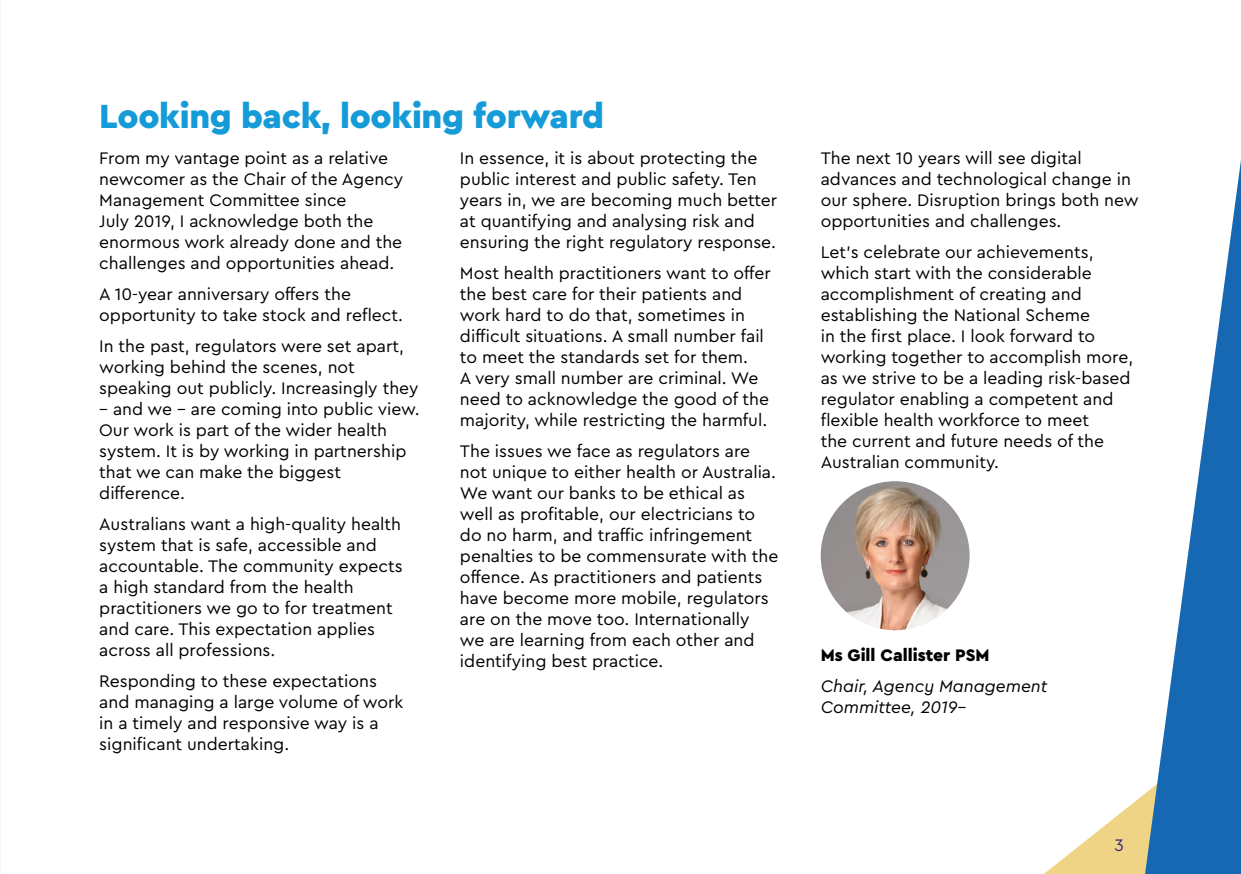
<style>
.page{position:relative;width:1241px;height:874px;background:#fff}
.page>*{position:absolute;margin:0;border:0;box-sizing:border-box;transform-origin:0 0}
.t1{font:900 35px "Cera Pro";letter-spacing:-.01em;color:#159bd7}
.t2{font:17.5px/21px "Cera Pro";color:#000}
.t3{font:italic 17.5px/21px "Cera Pro";color:#000}
.t4{font:900 17.5px "Cera Pro";color:#000}
.t5{font:17.5px "Cera Pro";color:#3a2d7a}
</style>
<div class="page">
<img style="left:820px;top:481px;width:149px;height:149px;border-radius:74px">
<svg style="left:1045px;top:794px;width:99px;height:79px"></svg>
<svg style="left:1144px;top:168px;width:96px;height:705px"></svg>
<h1 class="t1" style="left:99px;top:92px;width:506px">Looking back, looking forward</h1>
<p class="t2" style="left:99px;top:146px;width:305px">From my vantage point as a relative newcomer as the Chair of the Agency Management Committee since<br>July 2019, I acknowledge both the enormous work already done and the challenges and opportunities ahead.</p>
<p class="t2" style="left:99px;top:282px;width:305px">A 10-year anniversary offers the opportunity to take stock and reflect.</p>
<p class="t2" style="left:99px;top:334px;width:321px">In the past, regulators were set apart, working behind the scenes, not speaking out publicly. Increasingly they</p>
<p class="t2" style="left:99px;top:397px;width:322px">– and we – are coming into public view.<br>Our work is part of the wider health system. It is by working in partnership that we can make the biggest difference.</p>
<p class="t2" style="left:99px;top:512px;width:305px">Australians want a high-quality health system that is safe, accessible and accountable. The community expects a high standard from the health practitioners we go to for treatment and care. This expectation applies across all professions.</p>
<p class="t2" style="left:99px;top:669px;width:305px">Responding to these expectations and managing a large volume of work in a timely and responsive way is a significant undertaking.</p>
<p class="t2" style="left:460px;top:146px;width:319px">In essence, it is about protecting the public interest and public safety. Ten years in, we are becoming much better at quantifying and analysing risk and ensuring the right regulatory response.</p>
<p class="t2" style="left:460px;top:261px;width:312px">Most health practitioners want to offer the best care for their patients and work hard to do that, sometimes in difficult situations. A small number fail to meet the standards set for them.<br>A very small number are criminal. We need to acknowledge the good of the majority, while restricting the harmful.</p>
<p class="t2" style="left:460px;top:439px;width:320px">The issues we face as regulators are not unique to either health or Australia.<br>We want our banks to be ethical as well as profitable, our electricians to do no harm, and traffic infringement penalties to be commensurate with the offence. As practitioners and patients have become more mobile, regulators are on the move too. Internationally we are learning from each other and identifying best practice.</p>
<p class="t2" style="left:820px;top:146px;width:319px">The next 10 years will see digital advances and technological change in our sphere. Disruption brings both new opportunities and challenges.</p>
<p class="t2" style="left:820px;top:240px;width:314px">Let’s celebrate our achievements, which start with the considerable accomplishment of creating and establishing the National Scheme<br>in the first place. I look forward to working together to accomplish more, as we strive to be a leading risk-based regulator enabling a competent and flexible health workforce to meet<br>the current and future needs of the Australian community.</p>
<p class="t4" style="left:820px;top:643px;width:170px">Ms Gill Callister PSM</p>
<p class="t3" style="left:820px;top:674px;width:228px">Chair, Agency Management<br>Committee, 2019–</p>
<p class="t5" style="left:1114px;top:833px;width:11px">3</p>
</div>
